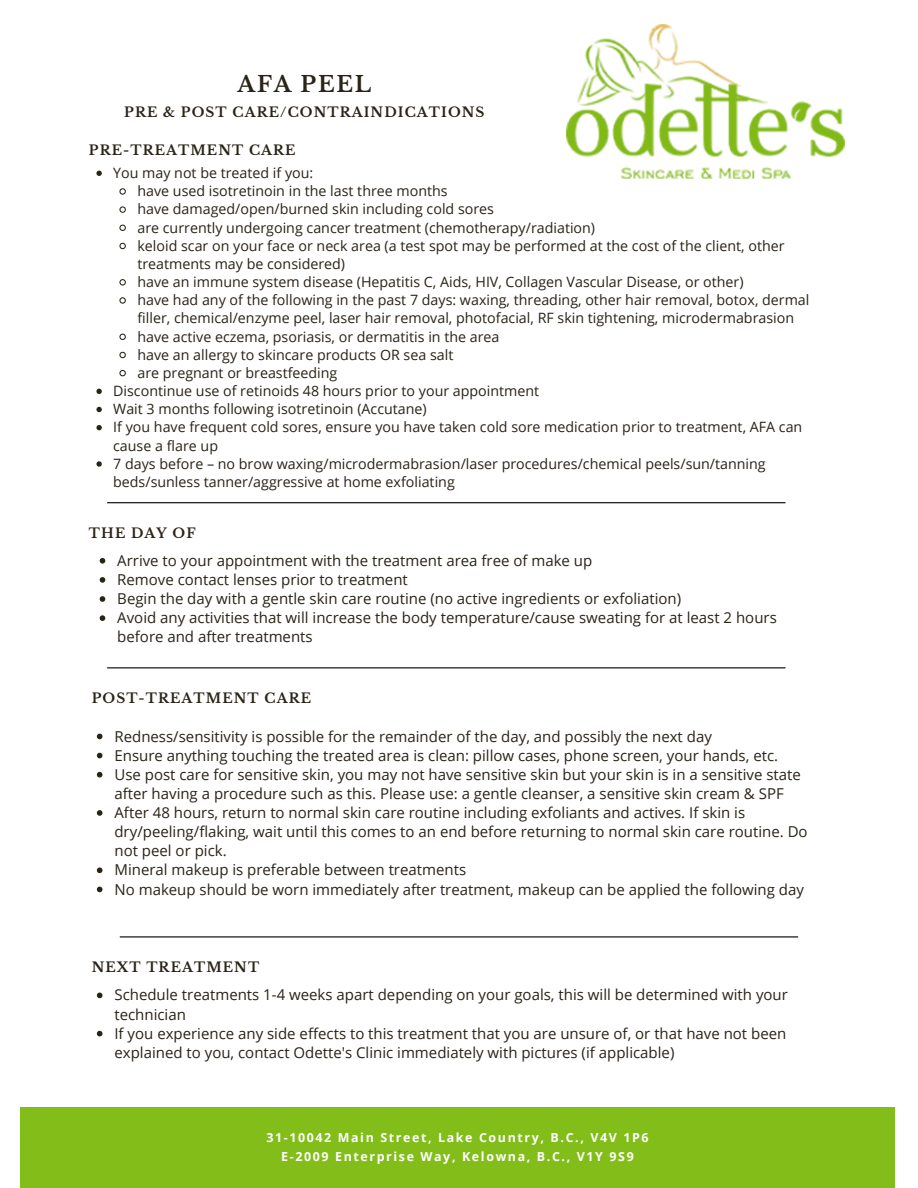
<style>
.page{position:relative;width:918px;height:1188px;background:#fff}
.page>*{position:absolute;margin:0;border:0;box-sizing:border-box;transform-origin:0 0}
.t1{font:700 21.75px "Libre Baskerville";letter-spacing:.08em;color:#292318}
.t2{font:15px/19.2px "Open Sans";color:#292318}
.t3{font:14.25px "Open Sans";color:#292318}
.t4{font:700 13.5px "Libre Baskerville";letter-spacing:.08em;color:#292318}
.t5{font:700 12.45px/19px "Open Sans";letter-spacing:.13em;color:#fff;text-align:center}
</style>
<div class="page">
<div style="left:21px;top:1107px;width:874px;height:81px;background:#82bd19"></div>
<img style="left:567px;top:25px;width:278px;height:154px">
<svg style="left:96px;top:171px;width:6px;height:5px"></svg>
<svg style="left:119px;top:188px;width:7px;height:7px"></svg>
<svg style="left:119px;top:206px;width:7px;height:7px"></svg>
<svg style="left:119px;top:224px;width:7px;height:7px"></svg>
<svg style="left:119px;top:242px;width:7px;height:8px"></svg>
<svg style="left:119px;top:279px;width:7px;height:7px"></svg>
<svg style="left:119px;top:297px;width:7px;height:7px"></svg>
<svg style="left:119px;top:333px;width:7px;height:7px"></svg>
<svg style="left:119px;top:351px;width:7px;height:8px"></svg>
<svg style="left:119px;top:370px;width:7px;height:7px"></svg>
<svg style="left:96px;top:389px;width:6px;height:5px"></svg>
<svg style="left:96px;top:407px;width:6px;height:5px"></svg>
<svg style="left:96px;top:425px;width:6px;height:5px"></svg>
<svg style="left:96px;top:461px;width:6px;height:6px"></svg>
<hr style="left:107px;top:502px;width:679px;height:1px;background:#000">
<svg style="left:100px;top:558px;width:5px;height:6px"></svg>
<svg style="left:100px;top:577px;width:5px;height:6px"></svg>
<svg style="left:100px;top:596px;width:5px;height:6px"></svg>
<svg style="left:100px;top:615px;width:5px;height:6px"></svg>
<hr style="left:107px;top:667px;width:679px;height:1px;background:#000">
<svg style="left:97px;top:734px;width:5px;height:5px"></svg>
<svg style="left:97px;top:753px;width:5px;height:5px"></svg>
<svg style="left:97px;top:772px;width:5px;height:6px"></svg>
<svg style="left:97px;top:810px;width:5px;height:6px"></svg>
<svg style="left:97px;top:868px;width:5px;height:5px"></svg>
<svg style="left:97px;top:887px;width:5px;height:5px"></svg>
<svg style="left:97px;top:993px;width:5px;height:5px"></svg>
<svg style="left:97px;top:1031px;width:5px;height:5px"></svg>
<hr style="left:120px;top:936px;width:678px;height:1px;background:#000">
<h1 class="t1" style="left:238px;top:71px;width:135px">AFA PEEL</h1>
<p class="t4" style="left:124px;top:104px;width:362px">PRE &amp; POST CARE/CONTRAINDICATIONS</p>
<p class="t4" style="left:89px;top:142px;width:208px">PRE-TREATMENT CARE</p>
<p class="t3" style="left:113px;top:163px;width:202px">You may not be treated if you:</p>
<p class="t3" style="left:137px;top:181px;width:312px">have used isotretinoin in the last three months</p>
<p class="t3" style="left:137px;top:199px;width:358px">have damaged/open/burned skin including cold sores</p>
<p class="t3" style="left:137px;top:217px;width:459px">are currently undergoing cancer treatment (chemotherapy/radiation)</p>
<p class="t3" style="left:137px;top:236px;width:649px">keloid scar on your face or neck area (a test spot may be performed at the cost of the client, other</p>
<p class="t3" style="left:137px;top:254px;width:209px">treatments may be considered)</p>
<p class="t3" style="left:137px;top:272px;width:608px">have an immune system disease (Hepatitis C, Aids, HIV, Collagen Vascular Disease, or other)</p>
<p class="t3" style="left:137px;top:290px;width:674px">have had any of the following in the past 7 days: waxing, threading, other hair removal, botox, dermal</p>
<p class="t3" style="left:137px;top:308px;width:658px">filler, chemical/enzyme peel, laser hair removal, photofacial, RF skin tightening, microdermabrasion</p>
<p class="t3" style="left:137px;top:326px;width:364px">have active eczema, psoriasis, or dermatitis in the area</p>
<p class="t3" style="left:137px;top:345px;width:317px">have an allergy to skincare products OR sea salt</p>
<p class="t3" style="left:137px;top:363px;width:201px">are pregnant or breastfeeding</p>
<p class="t3" style="left:113px;top:381px;width:428px">Discontinue use of retinoids 48 hours prior to your appointment</p>
<p class="t3" style="left:113px;top:399px;width:315px">Wait 3 months following isotretinoin (Accutane)</p>
<p class="t3" style="left:113px;top:417px;width:691px">If you have frequent cold sores, ensure you have taken cold sore medication prior to treatment, AFA can</p>
<p class="t3" style="left:113px;top:435px;width:106px">cause a flare up</p>
<p class="t3" style="left:113px;top:454px;width:654px">7 days before – no brow waxing/microdermabrasion/laser procedures/chemical peels/sun/tanning</p>
<p class="t3" style="left:113px;top:472px;width:343px">beds/sunless tanner/aggressive at home exfoliating</p>
<p class="t4" style="left:89px;top:525px;width:108px">THE DAY OF</p>
<p class="t2" style="left:117px;top:550px;width:661px">Arrive to your appointment with the treatment area free of make up<br>Remove contact lenses prior to treatment<br>Begin the day with a gentle skin care routine (no active ingredients or exfoliation)<br>Avoid any activities that will increase the body temperature/cause sweating for at least 2 hours before and after treatments</p>
<p class="t4" style="left:92px;top:690px;width:221px">POST-TREATMENT CARE</p>
<p class="t2" style="left:114px;top:726px;width:695px">Redness/sensitivity is possible for the remainder of the day, and possibly the next day<br>Ensure anything touching the treated area is clean: pillow cases, phone screen, your hands, etc.<br>Use post care for sensitive skin, you may not have sensitive skin but your skin is in a sensitive state after having a procedure such as this. Please use: a gentle cleanser, a sensitive skin cream &amp; SPF After 48 hours, return to normal skin care routine including exfoliants and actives. If skin is dry/peeling/flaking, wait until this comes to an end before returning to normal skin care routine. Do not peel or pick.<br>Mineral makeup is preferable between treatments<br>No makeup should be worn immediately after treatment, makeup can be applied the following day</p>
<p class="t4" style="left:92px;top:959px;width:169px">NEXT TREATMENT</p>
<p class="t2" style="left:114px;top:985px;width:675px">Schedule treatments 1-4 weeks apart depending on your goals, this will be determined with your technician<br>If you experience any side effects to this treatment that you are unsure of, or that have not been explained to you, contact Odette's Clinic immediately with pictures (if applicable)</p>
<p class="t5" style="left:266px;top:1128px;width:384px">31-10042 Main Street, Lake Country, B.C., V4V 1P6<br>E-2009 Enterprise Way, Kelowna, B.C., V1Y 9S9</p>
</div>
